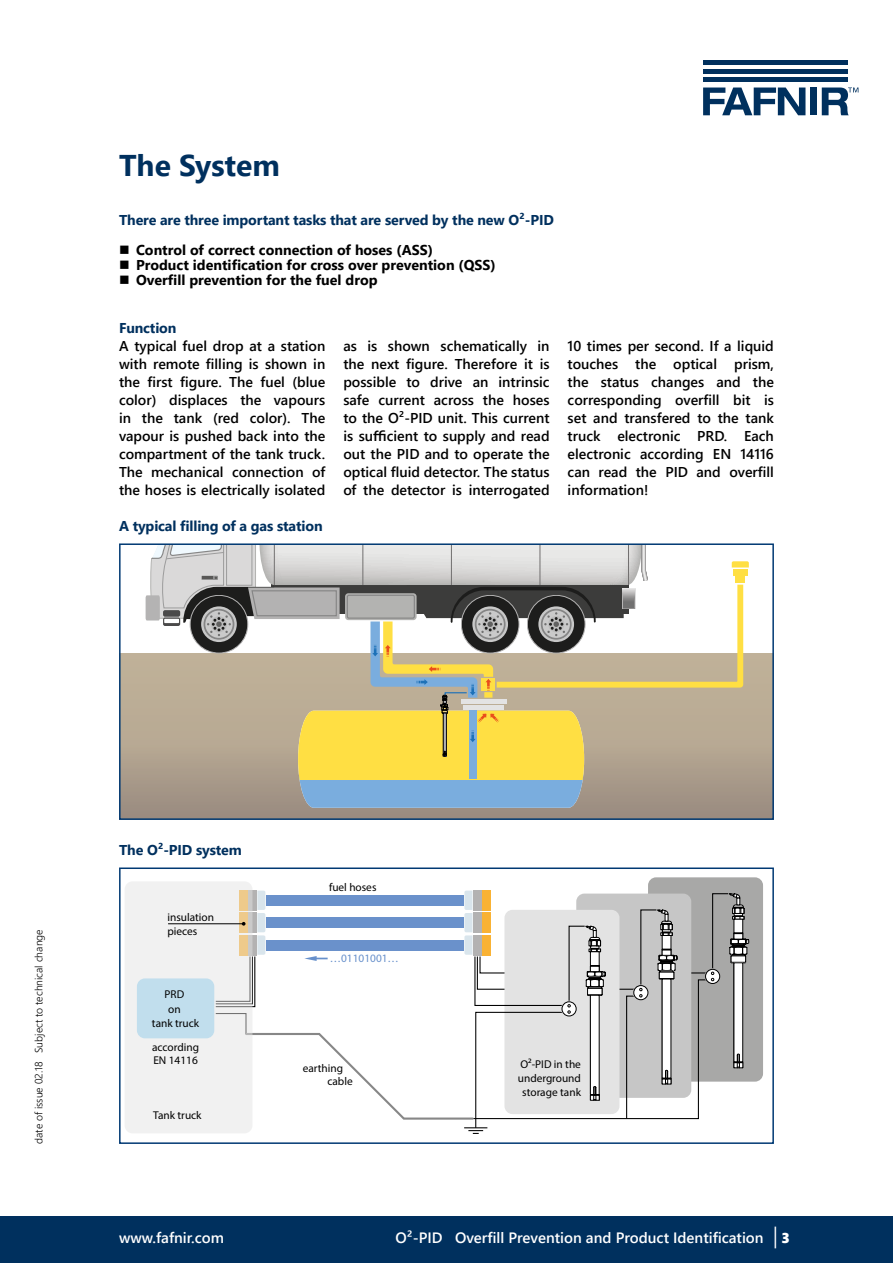
<style>
.page{position:relative;width:893px;height:1263px;background:#fff}
.page>*{position:absolute;margin:0;border:0;box-sizing:border-box;transform-origin:0 0}
.t1{font:700 30px "Segoe UI";color:#00305e}
.t2{font:600 21.3px "Segoe UI";color:#fff;scale:.67 1}
.t3{font:600 15px "Segoe UI";color:#fff}
.t4{font:600 14.25px/18px "Segoe UI";color:#000;text-align:justify}
.t5{font:700 14.25px/15px "Segoe UI";color:#000}
.t6{font:700 14.25px "Segoe UI";letter-spacing:-.01em;color:#00305e}
.t7{font:11.25px/14.1px "Helvetica Neue";color:#000}
.t8{font:11.25px "Helvetica Neue";color:#6790cb}
.t9{font:300 10.5px "Segoe UI";color:#000}
.s1{font-family:"Segoe UI Black";font-weight:400;font-size:14.25px}
</style>
<div class="page">
<div style="left:0;top:1216px;width:893px;height:47px;background:#00305e"></div>
<svg style="left:703px;top:88px;width:102px;height:27px"></svg>
<div style="left:810px;top:88px;width:7px;height:27px;background:#00305e"></div>
<div style="left:703px;top:77px;width:145px;height:5px;background:#00305e"></div>
<div style="left:703px;top:69px;width:145px;height:5px;background:#00305e"></div>
<div style="left:703px;top:60px;width:145px;height:5px;background:#00305e"></div>
<svg style="left:822px;top:88px;width:36px;height:27px"></svg>
<div style="left:120px;top:653px;width:653px;height:166px;background:linear-gradient(to bottom,#c6b89c,#a09184)"></div>
<svg style="left:146px;top:546px;width:603px;height:262px;background:#c0b99e"></svg>
<div style="left:119px;top:543px;width:655px;height:277px;border:2px solid #003973"></div>
<div style="left:648px;top:877px;width:115px;height:204px;background:#a8a8a7;border-radius:8px"></div>
<svg style="left:125px;top:881px;width:127px;height:252px;fill:#f1f1f1"></svg>
<hr style="left:168px;top:923px;width:76px;height:1px;background:#000">
<svg style="left:215px;top:890px;width:534px;height:244px"></svg>
<div style="left:119px;top:867px;width:655px;height:277px;border:2px solid #003973"></div>
<h1 class="t1" style="left:119px;top:137px;width:162px">The System</h1>
<p class="t6" style="left:119px;top:207px;width:436px">There are three important tasks that are served by the new O²-PID</p>
<p class="t5" style="left:136px;top:241px;width:361px">Control of correct connection of hoses (ASS)<br>Product identification for cross over prevention (QSS)<br>Overfill prevention for the fuel drop</p>
<p class="t6" style="left:119px;top:315px;width:59px">Function</p>
<p class="t4" style="left:119px;top:336px;width:208px">A typical fuel drop at a station with remote filling is shown in the first figure. The fuel (blue color) displaces the vapours in the tank (red color). The vapour is pushed back into the compartment of the tank truck.<br>The mechanical connection of the hoses is electrically isolated</p>
<p class="t4" style="left:343px;top:336px;width:208px">as is shown schematically in the next figure. Therefore it is possible to drive an intrinsic safe current across the hoses to the O²-PID unit. This current is sufficient to supply and read out the PID and to operate the optical fluid detector. The status of the detector is interrogated</p>
<p class="t4" style="left:568px;top:336px;width:208px">10 times per second. If a liquid touches the optical prism, the status changes and the corresponding overfill bit is set and transfered to the tank truck electronic PRD. Each electronic according EN 14116 can read the PID and overfill information!</p>
<p class="t6" style="left:119px;top:513px;width:205px">A typical filling of a gas station</p>
<p class="t9" style="left:29px;top:1144px;width:216px;rotate:-90deg">date of issue 02.18 Subject to technical change</p>
<p class="t6" style="left:119px;top:837px;width:124px">The O²-PID system</p>
<p class="t7" style="left:167px;top:909px;width:48px">insulation pieces</p>
<p class="t7" style="left:152px;top:987px;width:49px;text-align:center">PRD<br>on<br>tank truck</p>
<p class="t7" style="left:152px;top:1040px;width:48px;line-height:12.8px">according<br>EN 14116</p>
<p class="t7" style="left:153px;top:1107px;width:50px">Tank truck</p>
<p class="t7" style="left:329px;top:880px;width:49px">fuel hoses</p>
<p class="t8" style="left:330px;top:951px;width:71px">…01101001…</p>
<p class="t7" style="left:327px;top:1062px;width:27px;line-height:12.8px;text-indent:-25px">earthing cable</p>
<p class="t7" style="left:518px;top:1057px;width:65px;text-align:center">O²-PID in the underground storage tank</p>
<p class="t3" style="left:119px;top:1223px;width:107px">www.fafnir.com</p>
<h2 class="t2" style="left:774px;top:1215px;width:26px">| <span class="s1">3</span></h2>
<p class="t3" style="left:396px;top:1223px;width:370px">O²-PID Overfill Prevention and Product Identification</p>
</div>
